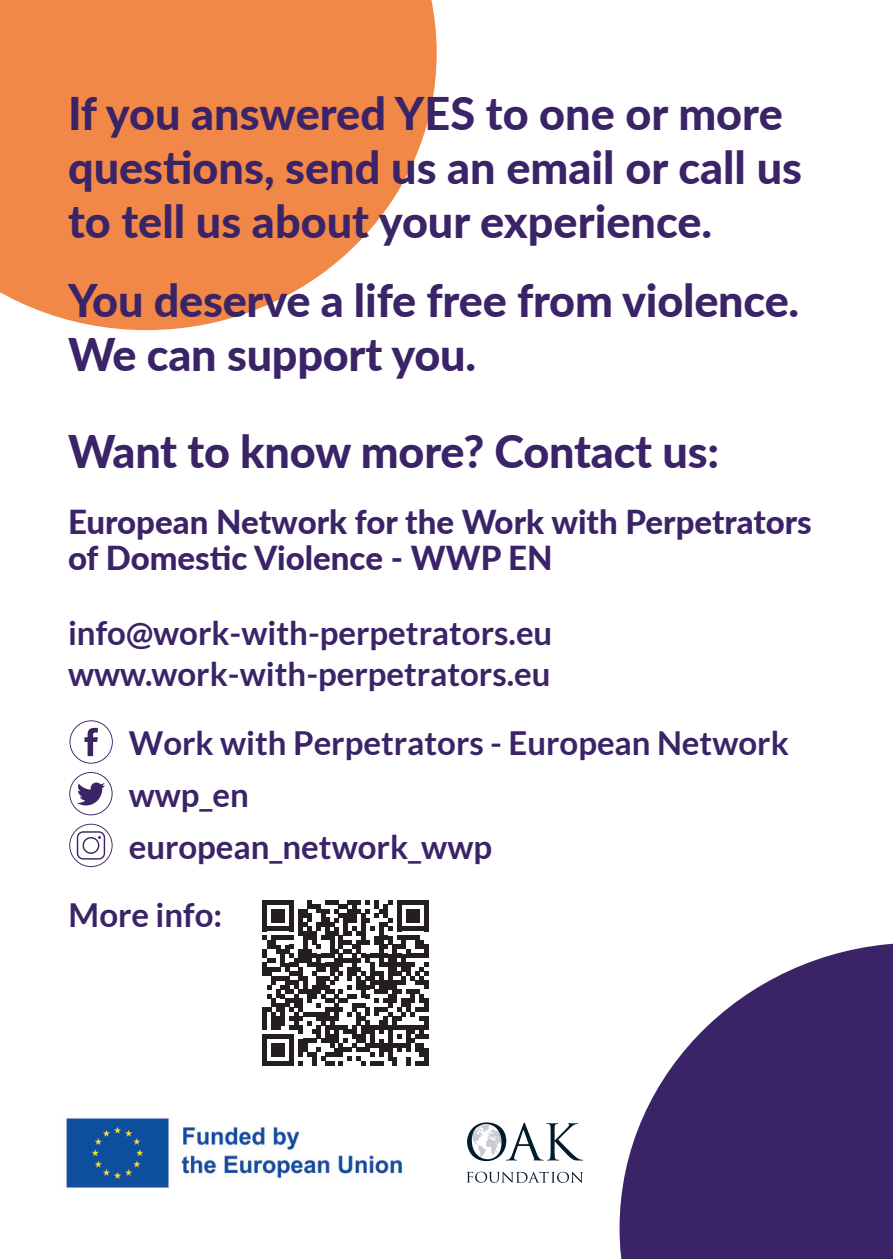
<style>
.page{position:relative;width:893px;height:1259px;background:#fff}
.page>*{position:absolute;margin:0;border:0;box-sizing:border-box;transform-origin:0 0}
.t1{font:800 45px/54px "Lato";letter-spacing:-.005em;color:#3b2367}
.t2{font:700 33px/51.6px "Lato";color:#3b2367}
.t3{font:800 33px/36px "Lato";color:#3b2367}
</style>
<div class="page">
<svg style="left:620px;top:943px;width:273px;height:316px;fill:#3b2367"></svg>
<img style="left:66px;top:1118px;width:336px;height:70px">
<svg style="left:467px;top:1171px;width:116px;height:12px"></svg>
<svg style="left:467px;top:1122px;width:116px;height:39px"></svg>
<svg style="left:70px;top:720px;width:43px;height:43px"></svg>
<svg style="left:69px;top:772px;width:44px;height:43px"></svg>
<svg style="left:69px;top:823px;width:44px;height:44px"></svg>
<svg style="left:0;top:0;width:437px;height:330px;background:#f2975f"></svg>
<svg style="left:263px;top:900px;width:165px;height:165px"></svg>
<hr style="left:424px;top:1047px;width:4px;height:18px;background:#231f20">
<p class="t1" style="left:68px;top:84px;width:736px">If you answered YES to one or more questions, send us an email or call us to tell us about your experience.</p>
<p class="t1" style="left:68px;top:272px;width:733px">You deserve a life free from violence.<br>We can support you.</p>
<p class="t1" style="left:68px;top:422px;width:652px">Want to know more? Contact us:</p>
<p class="t3" style="left:68px;top:503px;width:745px">European Network for the Work with Perpetrators of Domestic Violence - WWP EN</p>
<p class="t2" style="left:68px;top:606px;width:486px">info@work-with-perpetrators.eu</p>
<p class="t2" style="left:68px;top:648px;width:484px">www.work-with-perpetrators.eu</p>
<p class="t2" style="left:129px;top:717px;width:662px">Work with Perpetrators - European Network wwp_en<br>european_network_wwp</p>
<p class="t2" style="left:69px;top:888px;width:155px">More info:</p>
</div>
